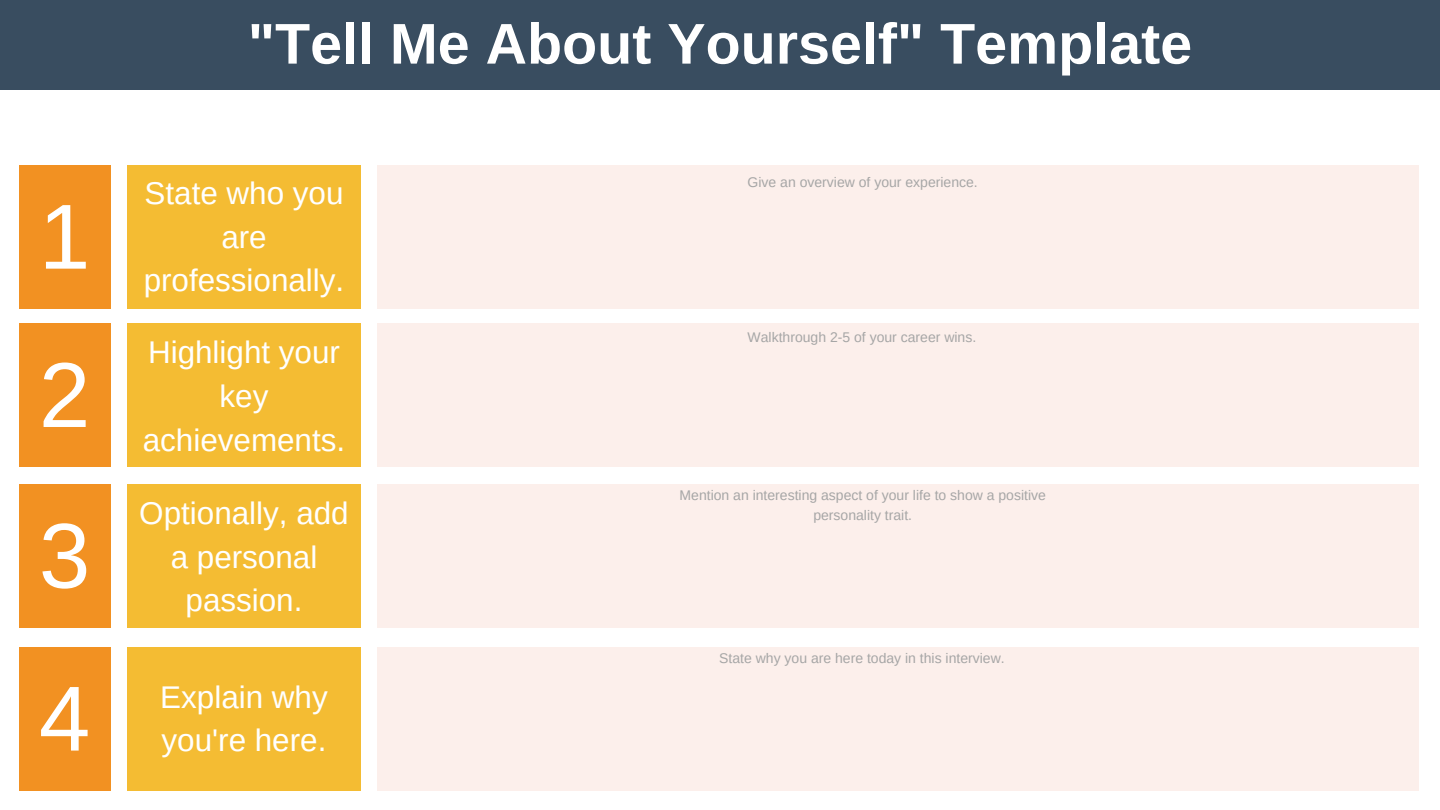
<style>
.page{position:relative;width:1440px;height:810px;background:#fff}
.page>*{position:absolute;margin:0;border:0;box-sizing:border-box;transform-origin:0 0}
.t1{font:92.3px/160.6px "Arimo";color:#fff;text-align:justify}
.t2{font:700 57.4px "Arimo";color:#fff}
.t3{font:31.4px/43.6px "Arimo";color:#fff;text-align:center}
.t4{font:14px/19.5px "Arimo";color:#a6a6a6;text-align:center}
</style>
<div class="page">
<div style="left:0;top:0;width:1440px;height:90px;background:#394d60"></div>
<div style="left:19px;top:165px;width:92px;height:144px;background:#f29122"></div>
<div style="left:19px;top:323px;width:92px;height:144px;background:#f29122"></div>
<div style="left:19px;top:484px;width:92px;height:144px;background:#f29122"></div>
<div style="left:19px;top:647px;width:92px;height:144px;background:#f29122"></div>
<div style="left:127px;top:165px;width:234px;height:144px;background:#f4bc33"></div>
<div style="left:127px;top:323px;width:234px;height:144px;background:#f4bc33"></div>
<div style="left:127px;top:484px;width:234px;height:144px;background:#f4bc33"></div>
<div style="left:127px;top:647px;width:234px;height:144px;background:#f4bc33"></div>
<div style="left:378px;top:165px;width:1041px;height:144px;background:#fcefeb"></div>
<div style="left:378px;top:323px;width:1041px;height:144px;background:#fcefeb"></div>
<div style="left:378px;top:484px;width:1041px;height:144px;background:#fcefeb"></div>
<div style="left:378px;top:647px;width:1041px;height:144px;background:#fcefeb"></div>
<h1 class="t1" style="left:39px;top:156px;width:53px">1<br>2<br>3<br>4</h1>
<h2 class="t2" style="left:248px;top:12px;width:946px">"Tell Me About Yourself" Template</h2>
<h3 class="t3" style="left:144px;top:171px;width:202px">State who you are professionally.</h3>
<p class="t4" style="left:748px;top:173px;width:232px">Give an overview of your experience.</p>
<p class="t4" style="left:748px;top:328px;width:230px">Walkthrough 2-5 of your career wins.</p>
<h3 class="t3" style="left:143px;top:331px;width:204px">Highlight your key achievements.</h3>
<h3 class="t3" style="left:139px;top:491px;width:211px">Optionally, add a personal passion.</h3>
<h3 class="t3" style="left:160px;top:675px;width:169px;text-align:left">Explain why you're here.</h3>
<p class="t4" style="left:680px;top:485px;width:368px">Mention an interesting aspect of your life to show a positive personality trait.</p>
<p class="t4" style="left:719px;top:649px;width:287px">State why you are here today in this interview.</p>
</div>
